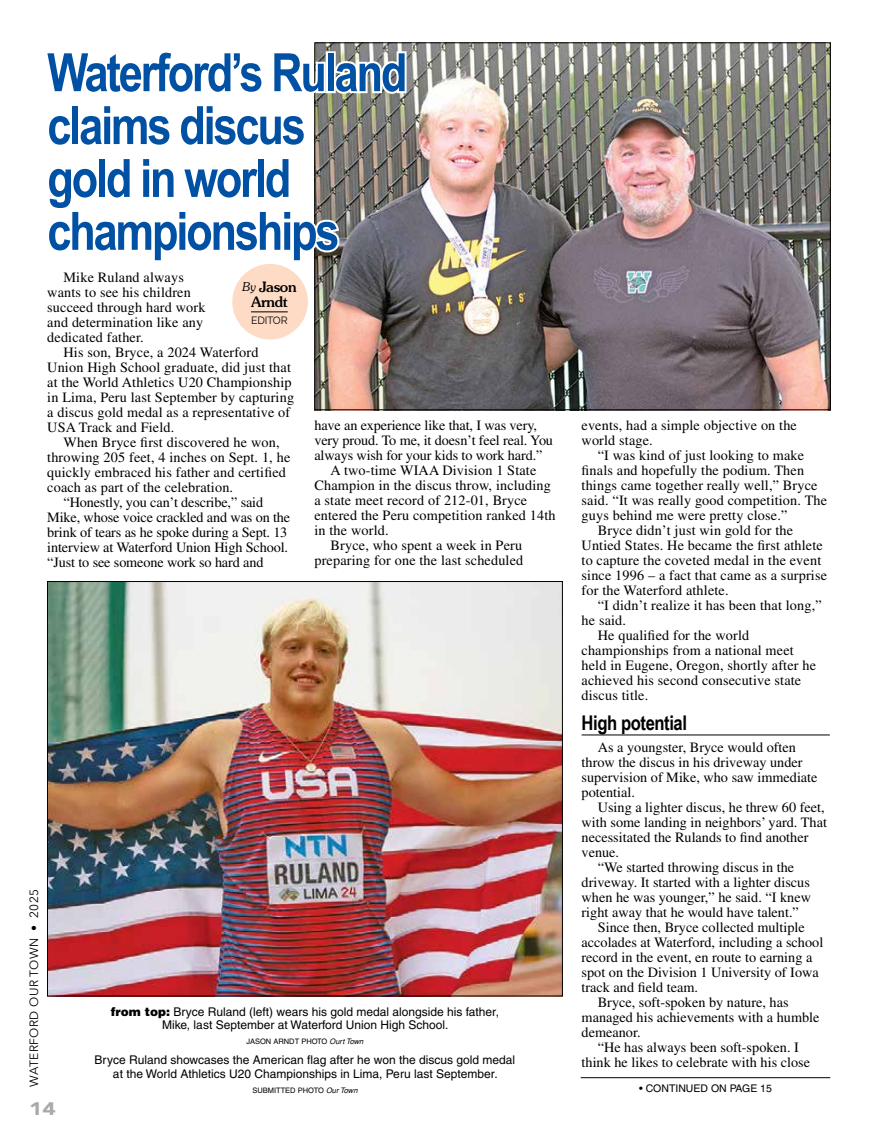
<style>
.page{position:relative;width:878px;height:1134px;background:#fff}
.page>*{position:absolute;margin:0;border:0;box-sizing:border-box;transform-origin:0 0}
.t1{font:700 52.8px/52.8px "Arial Narrow";letter-spacing:-.04em;color:#0050a3}
.t2{font:700 20.25px "Arial Narrow";letter-spacing:-.02em;color:#000}
.t3{font:900 18px "Avenir";color:#a7a9ac;scale:1.25 1}
.t4{font:14.25px/15px "Times";letter-spacing:.01em;color:#000}
.t5{font:14.25px "Times";letter-spacing:-.01em;color:#000}
.t6{font:500 14.25px/15px "Souvenir";letter-spacing:-.02em;color:#000;text-align:center}
.t7{font:12px/13.5px "Helvetica";color:#000;text-align:center}
.t8{font:12px "Avenir Next";letter-spacing:.03em;color:#000}
.t9{font:10.5px "Helvetica";color:#000}
.t10{font:10.5px "Raleway";letter-spacing:-.02em;color:#000}
.t11{font:7.5px "Helvetica";color:#000}
.s1{font-weight:300;font-style:italic;font-size:12px}
.s2{font-weight:900}
.s3{font-style:italic}
</style>
<div class="page">
<div style="left:232px;top:264px;width:76px;height:76px;background:#fddbc5;border-radius:50%"></div>
<img style="left:316px;top:44px;width:512px;height:364px">
<img style="left:49px;top:583px;width:511px;height:411px">
<img style="left:314px;top:44px;width:94px;height:220px">
<hr style="left:251px;top:312px;width:37px;height:1px;background:#000">
<hr style="left:581px;top:735px;width:248px;height:1px;background:#000">
<hr style="left:580px;top:1077px;width:250px;height:1px;background:#000">
<h1 class="t1" style="left:47px;top:46px;width:361px">Waterford’s Ruland claims discus<br>gold in world championships</h1>
<p class="t6" style="left:242px;top:280px;width:56px"><span class="s1">By</span> Jason<br>Arndt</p>
<p class="t10" style="left:251px;top:314px;width:38px">EDITOR</p>
<p class="t4" style="left:47px;top:270px;width:160px;text-indent:16px">Mike Ruland always wants to see his children succeed through hard work and determination like any dedicated father.</p>
<p class="t4" style="left:47px;top:345px;width:248px;text-indent:16px">His son, Bryce, a 2024 Waterford Union High School graduate, did just that at the World Athletics U20 Championship in Lima, Peru last September by capturing a discus gold medal as a representative of USA Track and Field.</p>
<p class="t4" style="left:63px;top:435px;width:218px">When Bryce first discovered he won,</p>
<p class="t4" style="left:47px;top:450px;width:244px">throwing 205 feet, 4 inches on Sept. 1, he</p>
<p class="t4" style="left:47px;top:465px;width:240px">quickly embraced his father and certified</p>
<p class="t4" style="left:47px;top:480px;width:187px">coach as part of the celebration.</p>
<p class="t5" style="left:63px;top:494px;width:201px">“Honestly, you can’t describe,” said</p>
<p class="t5" style="left:47px;top:509px;width:244px">Mike, whose voice crackled and was on the</p>
<p class="t5" style="left:47px;top:524px;width:242px">brink of tears as he spoke during a Sept. 13</p>
<p class="t5" style="left:47px;top:539px;width:242px">interview at Waterford Union High School.</p>
<p class="t5" style="left:47px;top:554px;width:218px">“Just to see someone work so hard and</p>
<p class="t5" style="left:314px;top:417px;width:224px">have an experience like that, I was very,</p>
<p class="t5" style="left:314px;top:432px;width:240px">very proud. To me, it doesn’t feel real. You</p>
<p class="t5" style="left:314px;top:447px;width:229px">always wish for your kids to work hard.”</p>
<p class="t4" style="left:330px;top:463px;width:207px">A two-time WIAA Division 1 State</p>
<p class="t4" style="left:314px;top:478px;width:238px">Champion in the discus throw, including</p>
<p class="t4" style="left:314px;top:493px;width:214px">a state meet record of 212-01, Bryce</p>
<p class="t4" style="left:314px;top:508px;width:243px">entered the Peru competition ranked 14th</p>
<p class="t4" style="left:314px;top:523px;width:76px">in the world.</p>
<p class="t4" style="left:330px;top:538px;width:193px">Bryce, who spent a week in Peru</p>
<p class="t4" style="left:314px;top:553px;width:210px">preparing for one the last scheduled</p>
<p class="t8" style="left:24px;top:1087px;width:199px;rotate:-90deg">WATERFORD OUR TOWN • 2025</p>
<p class="t3" style="left:29px;top:1098px;width:23px">14</p>
<p class="t7" style="left:111px;top:1005px;width:389px"><span class="s2">from top:</span> Bryce Ruland (left) wears his gold medal alongside his father,<br>Mike, last September at Waterford Union High School.</p>
<p class="t11" style="left:246px;top:1037px;width:118px">JASON ARNDT PHOTO <span class="s3">Ourt Town</span></p>
<p class="t7" style="left:95px;top:1053px;width:422px">Bryce Ruland showcases the American flag after he won the discus gold medal at the World Athletics U20 Championships in Lima, Peru last September.</p>
<p class="t11" style="left:252px;top:1086px;width:107px">SUBMITTED PHOTO <span class="s3">Our Town</span></p>
<p class="t4" style="left:581px;top:418px;width:217px">events, had a simple objective on the world stage.</p>
<p class="t4" style="left:597px;top:448px;width:208px">“I was kind of just looking to make</p>
<p class="t4" style="left:581px;top:463px;width:224px">finals and hopefully the podium. Then</p>
<p class="t4" style="left:581px;top:478px;width:237px">things came together really well,” Bryce</p>
<p class="t4" style="left:581px;top:493px;width:247px">said. “It was really good competition. The</p>
<p class="t4" style="left:581px;top:508px;width:207px">guys behind me were pretty close.”</p>
<p class="t4" style="left:597px;top:523px;width:197px">Bryce didn’t just win gold for the</p>
<p class="t4" style="left:581px;top:538px;width:243px">Untied States. He became the first athlete</p>
<p class="t4" style="left:581px;top:553px;width:241px">to capture the coveted medal in the event</p>
<p class="t4" style="left:581px;top:568px;width:247px">since 1996 – a fact that came as a surprise</p>
<p class="t4" style="left:581px;top:583px;width:148px">for the Waterford athlete.</p>
<p class="t4" style="left:597px;top:598px;width:225px">“I didn’t realize it has been that long,”</p>
<p class="t4" style="left:581px;top:613px;width:46px">he said.</p>
<p class="t4" style="left:597px;top:628px;width:153px">He qualified for the world</p>
<p class="t4" style="left:581px;top:643px;width:214px">championships from a national meet</p>
<p class="t4" style="left:581px;top:658px;width:236px">held in Eugene, Oregon, shortly after he</p>
<p class="t4" style="left:581px;top:673px;width:221px">achieved his second consecutive state</p>
<p class="t4" style="left:581px;top:688px;width:68px">discus title.</p>
<h2 class="t2" style="left:581px;top:711px;width:107px">High potential</h2>
<p class="t4" style="left:581px;top:739px;width:237px;text-indent:16px">As a youngster, Bryce would often throw the discus in his driveway under supervision of Mike, who saw immediate potential.</p>
<p class="t4" style="left:597px;top:799px;width:228px">Using a lighter discus, he threw 60 feet,</p>
<p class="t4" style="left:581px;top:814px;width:247px">with some landing in neighbors’ yard. That</p>
<p class="t4" style="left:581px;top:829px;width:228px">necessitated the Rulands to find another</p>
<p class="t4" style="left:581px;top:844px;width:39px">venue.</p>
<p class="t4" style="left:597px;top:859px;width:198px">“We started throwing discus in the</p>
<p class="t4" style="left:581px;top:874px;width:230px">driveway. It started with a lighter discus</p>
<p class="t4" style="left:581px;top:889px;width:231px">when he was younger,” he said. “I knew</p>
<p class="t4" style="left:581px;top:904px;width:219px">right away that he would have talent.”</p>
<p class="t4" style="left:597px;top:919px;width:208px">Since then, Bryce collected multiple</p>
<p class="t4" style="left:581px;top:934px;width:243px">accolades at Waterford, including a school</p>
<p class="t4" style="left:581px;top:949px;width:232px">record in the event, en route to earning a</p>
<p class="t4" style="left:581px;top:964px;width:239px">spot on the Division 1 University of Iowa</p>
<p class="t4" style="left:581px;top:979px;width:118px">track and field team.</p>
<p class="t4" style="left:597px;top:994px;width:192px">Bryce, soft-spoken by nature, has</p>
<p class="t4" style="left:581px;top:1010px;width:239px">managed his achievements with a humble</p>
<p class="t4" style="left:581px;top:1025px;width:60px">demeanor.</p>
<p class="t4" style="left:597px;top:1040px;width:203px">“He has always been soft-spoken. I</p>
<p class="t4" style="left:581px;top:1055px;width:230px">think he likes to celebrate with his close</p>
<p class="t9" style="left:639px;top:1082px;width:134px">• CONTINUED ON PAGE 15</p>
</div>
